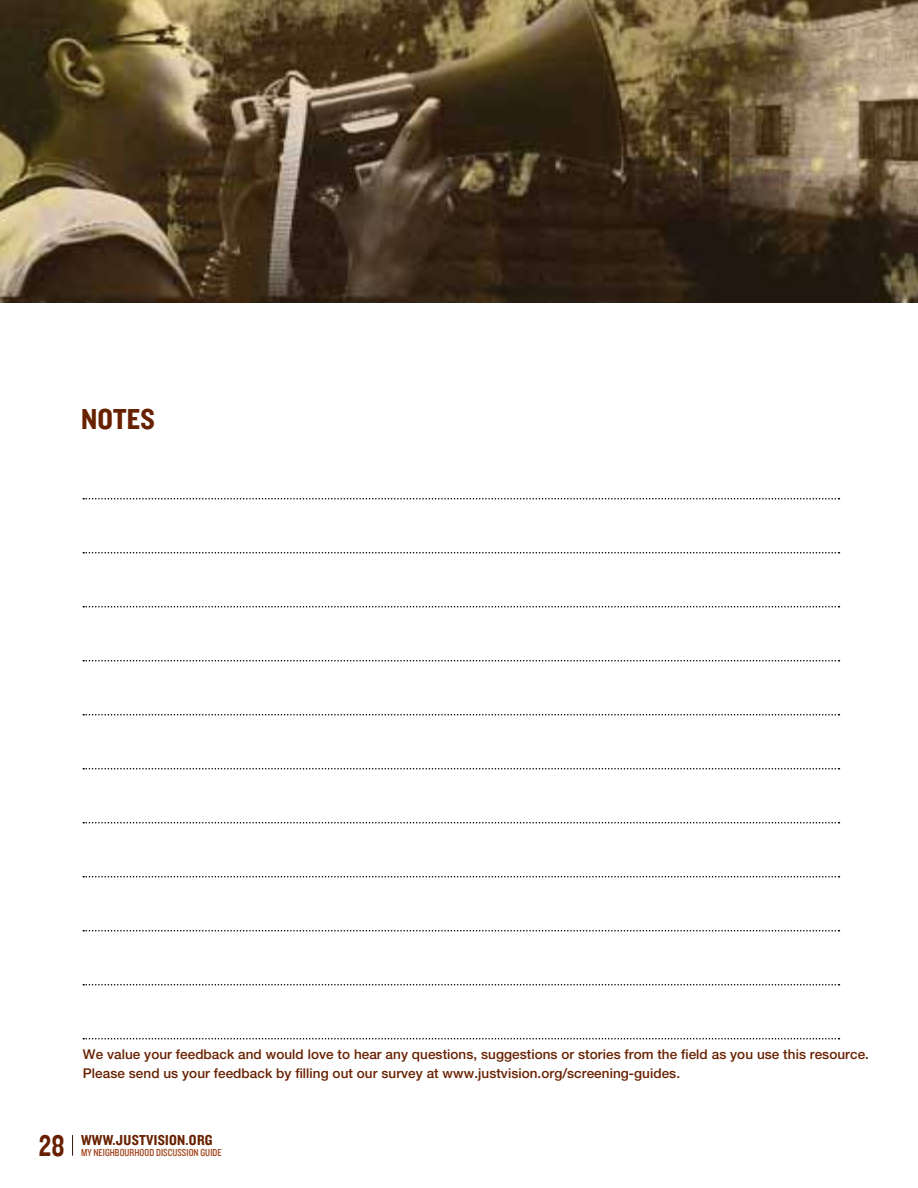
<style>
.page{position:relative;width:918px;height:1188px;background:#fff}
.page>*{position:absolute;margin:0;border:0;box-sizing:border-box;transform-origin:0 0}
.t1{font:30px "Knockout HTF50 Welterweight";color:#682100}
.t2{font:15px "Knockout HTF50 Welterweight";letter-spacing:.02em;color:#682100}
.t3{font:500 13.5px/18.8px "Helvetica Neue";letter-spacing:.005em;color:#682100}
.t4{font:10.5px "Knockout HTF29 Junior Liteweight";letter-spacing:.005em;color:#a03e15}
.s1{font-size:31.05px}
</style>
<div class="page">
<svg style="left:72px;top:1135px;width:1px;height:21px"></svg>
<svg style="left:83px;top:498px;width:756px;height:2px"></svg>
<svg style="left:83px;top:552px;width:756px;height:2px"></svg>
<svg style="left:83px;top:606px;width:756px;height:2px"></svg>
<svg style="left:83px;top:660px;width:756px;height:2px"></svg>
<svg style="left:83px;top:714px;width:756px;height:2px"></svg>
<svg style="left:83px;top:768px;width:756px;height:2px"></svg>
<svg style="left:83px;top:822px;width:756px;height:2px"></svg>
<svg style="left:83px;top:876px;width:756px;height:2px"></svg>
<svg style="left:83px;top:930px;width:756px;height:2px"></svg>
<svg style="left:83px;top:984px;width:756px;height:2px"></svg>
<svg style="left:83px;top:1038px;width:756px;height:2px"></svg>
<img style="left:0;top:0;width:918px;height:302px">
<h1 class="t1" style="left:81px;top:403px;width:75px">NOTES</h1>
<p class="t3" style="left:83px;top:1045px;width:788px">We value your feedback and would love to hear any questions, suggestions or stories from the field as you use this resource.<br>Please send us your feedback by filling out our survey at www.justvision.org/screening-guides.</p>
<p class="t2" style="left:39px;top:1132px;width:175px"><span class="s1">28</span> WWW.JUSTVISION.ORG</p>
<p class="t4" style="left:81px;top:1147px;width:142px">MY NEIGHBOURHOOD DISCUSSION GUIDE</p>
</div>
